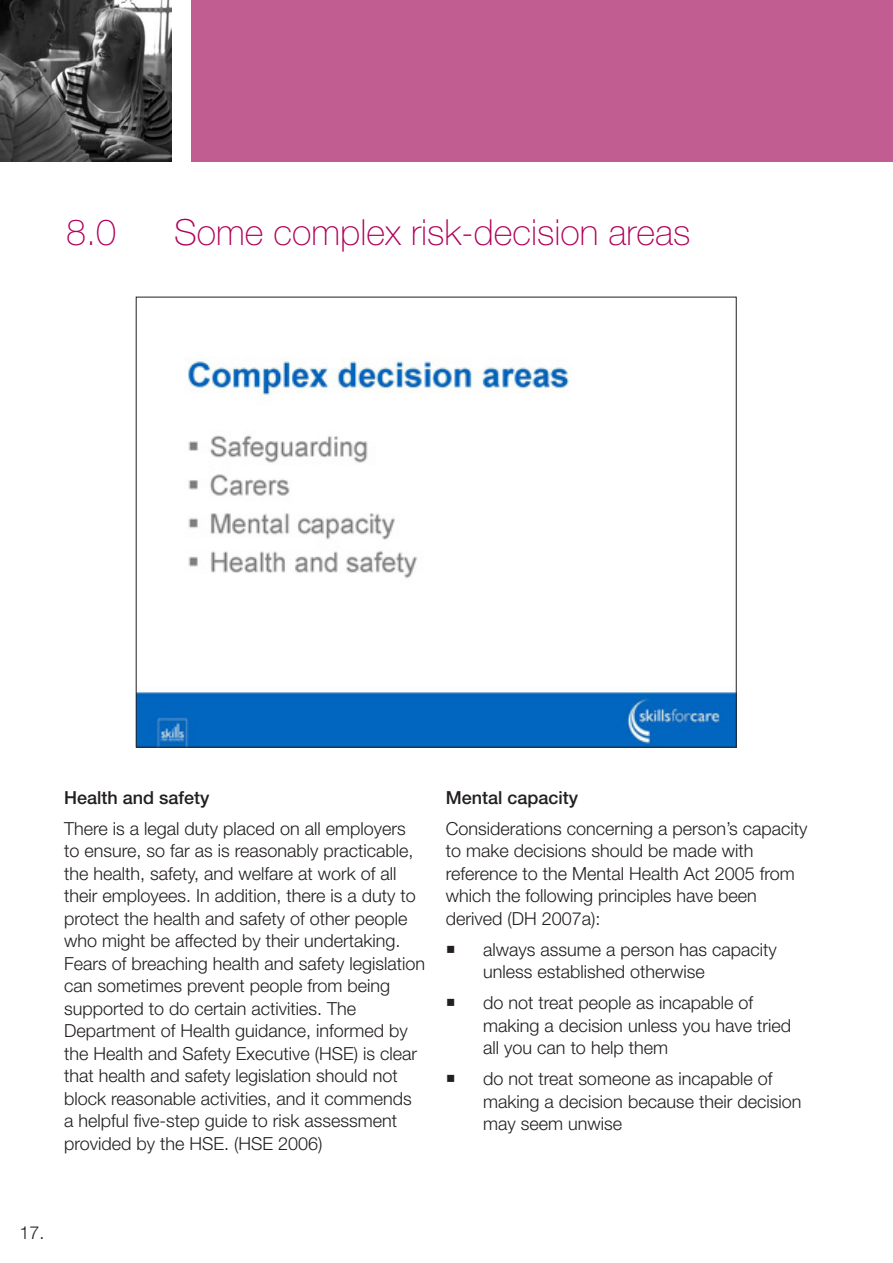
<style>
.page{position:relative;width:893px;height:1263px;background:#fff}
.page>*{position:absolute;margin:0;border:0;box-sizing:border-box;transform-origin:0 0}
.t1{font:100 36px "Helvetica Neue LT Std";color:#b1015c}
.Paragraph_Style_3{font:300 18px/22.5px "Helvetica Neue LT Std";color:#231f20}
.t2{font:500 18px "Helvetica Neue LT Std";color:#231f20}
</style>
<div class="page">
<div style="left:191px;top:0;width:702px;height:161px;background:#c25d92"></div>
<img style="left:0;top:0;width:172px;height:161px">
<img style="left:138px;top:359px;width:596px;height:386px">
<p class="t1" style="left:66px;top:211px;width:52px">8.0</p>
<p class="t1" style="left:174px;top:211px;width:518px">Some complex risk-decision areas</p>
<p class="t2" style="left:64px;top:787px;width:147px">Health and safety</p>
<p class="Paragraph_Style_3" style="left:64px;top:817px;width:363px">There is a legal duty placed on all employers to ensure, so far as is reasonably practicable, the health, safety, and welfare at work of all their employees. In addition, there is a duty to protect the health and safety of other people who might be affected by their undertaking.<br>Fears of breaching health and safety legislation can sometimes prevent people from being supported to do certain activities. The Department of Health guidance, informed by the Health and Safety Executive (HSE) is clear that health and safety legislation should not block reasonable activities, and it commends a helpful five-step guide to risk assessment provided by the HSE. (HSE 2006)</p>
<p class="t2" style="left:446px;top:787px;width:134px">Mental capacity</p>
<p class="Paragraph_Style_3" style="left:446px;top:817px;width:363px">Considerations concerning a person’s capacity to make decisions should be made with reference to the Mental Health Act 2005 from which the following principles have been derived (DH 2007a):</p>
<p class="Paragraph_Style_3" style="left:483px;top:938px;width:295px">always assume a person has capacity unless established otherwise</p>
<p class="Paragraph_Style_3" style="left:483px;top:991px;width:309px">do not treat people as incapable of making a decision unless you have tried all you can to help them</p>
<p class="Paragraph_Style_3" style="left:483px;top:1067px;width:320px">do not treat someone as incapable of making a decision because their decision may seem unwise</p>
<p class="Paragraph_Style_3" style="left:19px;top:1221px;width:27px">17.</p>
</div>
